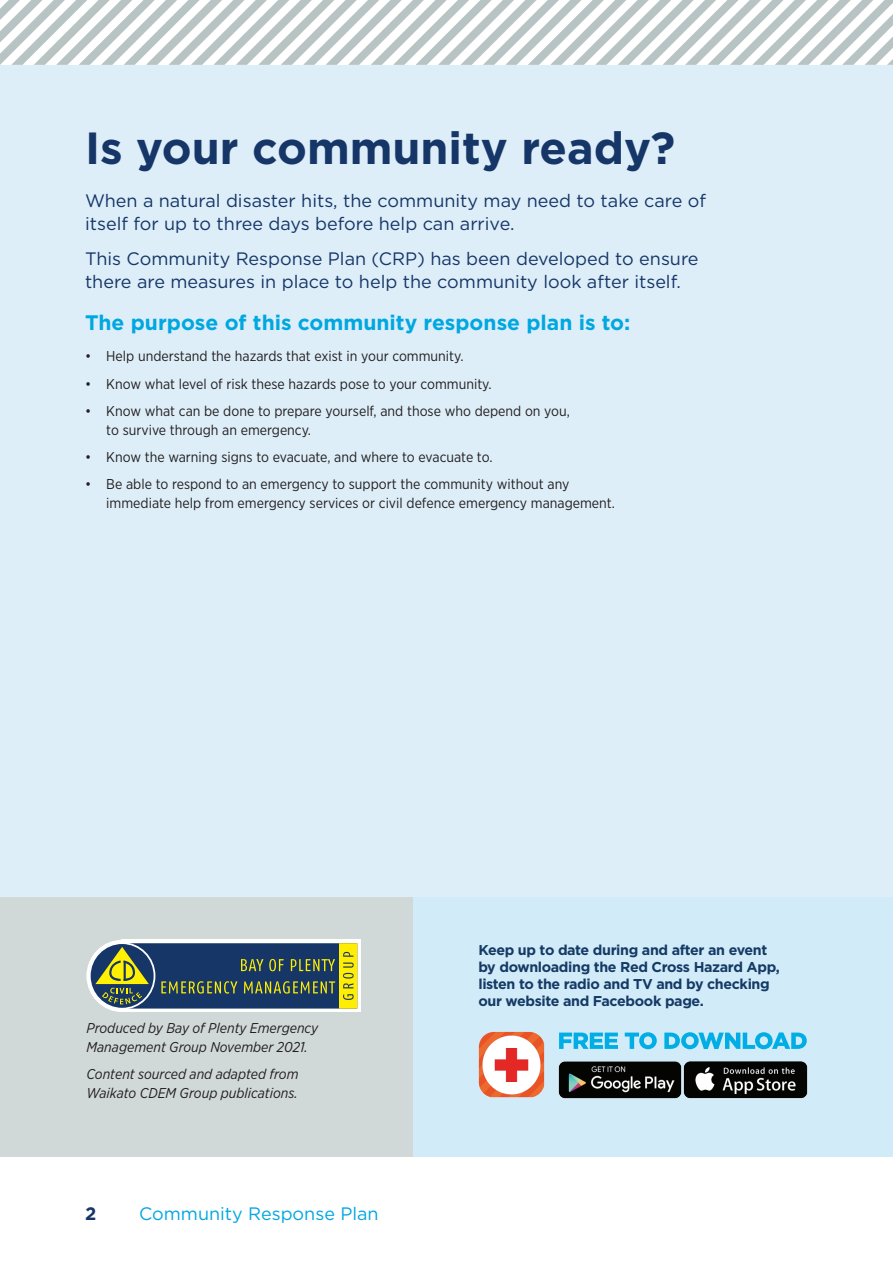
<style>
.page{position:relative;width:893px;height:1263px;background:#fff}
.page>*{position:absolute;margin:0;border:0;box-sizing:border-box;transform-origin:0 0}
.t1{font:700 45px "Gotham";color:#163668}
.t2{font:700 21px "Gotham";color:#00a7e0}
.t3{font:18px/22.5px "Gotham";color:#163668}
.t4{font:18px "Gotham";color:#00a7e0}
.t5{font:700 18px "Gotham";color:#163668}
.t6{font:14.25px/18.8px "Gotham Narrow";color:#231f20}
.t7{font:700 14.25px/17.2px "Gotham";letter-spacing:-.025em;color:#153a65}
.t8{font:italic 14.25px/18.8px "Gotham Narrow";color:#231f20}
</style>
<div class="page">
<svg style="left:0;top:0;width:893px;height:65px"></svg>
<div style="left:0;top:65px;width:893px;height:832px;background:#ddeef8"></div>
<div style="left:0;top:897px;width:414px;height:260px;background:#d1d9d8"></div>
<div style="left:414px;top:897px;width:479px;height:260px;background:#d1ebf8"></div>
<div style="left:122px;top:940px;width:239px;height:72px;background:#fff"></div>
<svg style="left:89px;top:942px;width:268px;height:67px"></svg>
<svg style="left:559px;top:1032px;width:248px;height:17px"></svg>
<img style="left:558px;top:1061px;width:124px;height:38px">
<img style="left:683px;top:1061px;width:125px;height:38px">
<img style="left:479px;top:1032px;width:65px;height:65px">
<h1 class="t1" style="left:85px;top:118px;width:592px">Is your community ready?</h1>
<p class="t3" style="left:85px;top:189px;width:622px">When a natural disaster hits, the community may need to take care of itself for up to three days before help can arrive.</p>
<p class="t3" style="left:85px;top:247px;width:615px">This Community Response Plan (CRP) has been developed to ensure there are measures in place to help the community look after itself.</p>
<h2 class="t2" style="left:85px;top:308px;width:547px">The purpose of this community response plan is to:</h2>
<p class="t6" style="left:85px;top:347px;width:380px">• Help understand the hazards that exist in your community.</p>
<p class="t6" style="left:85px;top:374px;width:408px">• Know what level of risk these hazards pose to your community.</p>
<p class="t6" style="left:106px;top:401px;width:465px;text-indent:-21px">• Know what can be done to prepare yourself, and those who depend on you, to survive through an emergency.</p>
<p class="t6" style="left:85px;top:447px;width:409px">• Know the warning signs to evacuate, and where to evacuate to.</p>
<p class="t6" style="left:106px;top:474px;width:510px;text-indent:-21px">• Be able to respond to an emergency to support the community without any immediate help from emergency services or civil defence emergency management.</p>
<p class="t8" style="left:86px;top:1018px;width:233px">Produced by Bay of Plenty Emergency<br>Management Group November 2021.</p>
<p class="t8" style="left:86px;top:1064px;width:214px">Content sourced and adapted from<br>Waikato CDEM Group publications.</p>
<p class="t5" style="left:85px;top:1202px;width:13px">2</p>
<p class="t4" style="left:139px;top:1202px;width:241px">Community Response Plan</p>
<p class="t7" style="left:478px;top:941px;width:303px">Keep up to date during and after an event by downloading the Red Cross Hazard App, listen to the radio and TV and by checking our website and Facebook page.</p>
</div>
